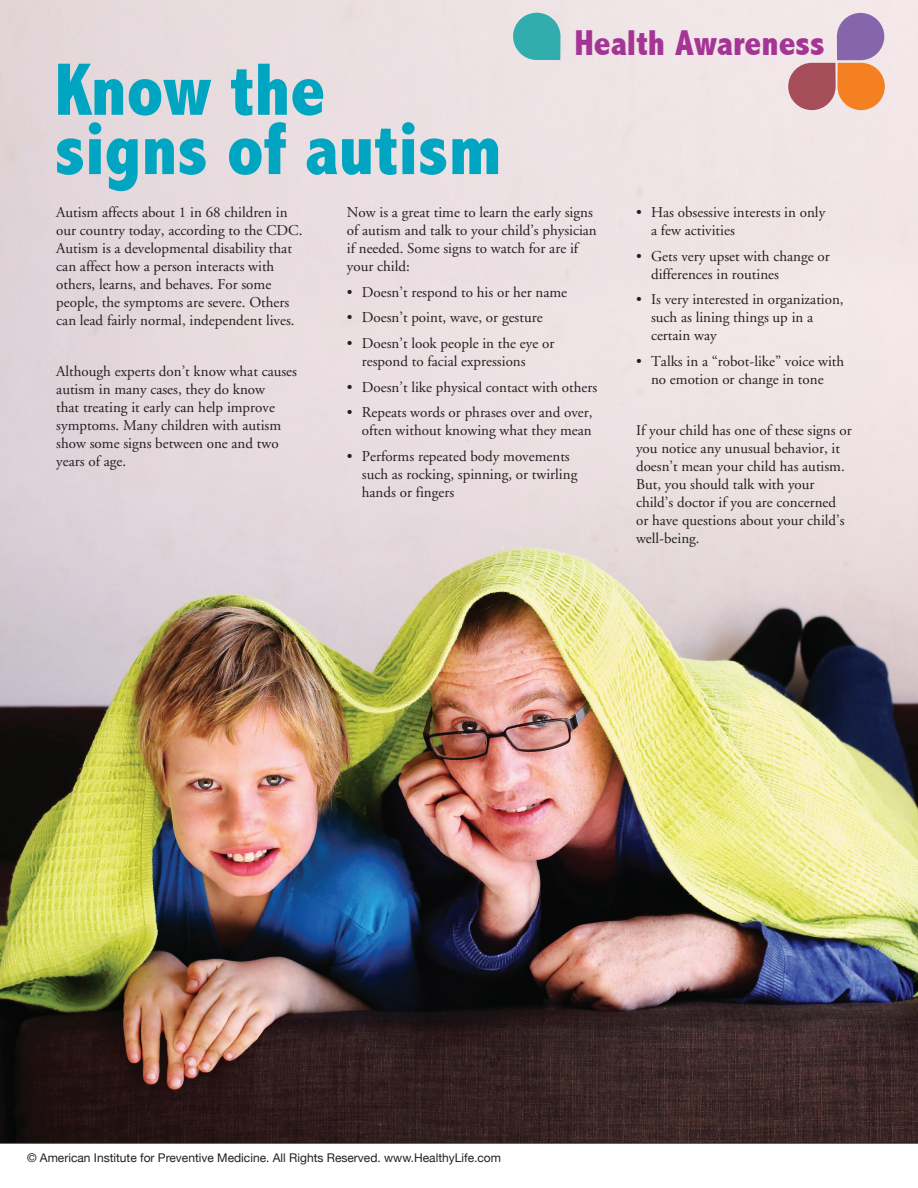
<style>
.page{position:relative;width:918px;height:1188px;background:#fff}
.page>*{position:absolute;margin:0;border:0;box-sizing:border-box;transform-origin:0 0}
.t1{font:800 condensed 75px "Abadi";color:#00a5c1}
.t2{font:800 condensed 36px "Abadi";color:#a53594}
.t3{font:15px/18px "Adobe Garamond";color:#231f20}
.t4{font:12px "Helvetica Neue";color:#231f20}
</style>
<div class="page">
<img style="left:0;top:1px;width:918px;height:1142px">
<svg style="left:788px;top:13px;width:97px;height:97px;background:#cd9998"></svg>
<svg style="left:513px;top:13px;width:47px;height:47px;background:#4fb5b6"></svg>
<hr style="left:0;top:0;width:918px;height:1px;background:#e6e7e9">
<hr style="left:0;top:1143px;width:918px;height:1px;background:#231f20">
<p class="t1" style="left:55px;top:46px;width:272px">Know the</p>
<p class="t1" style="left:55px;top:106px;width:448px">signs of autism</p>
<p class="t2" style="left:574px;top:22px;width:252px">Health Awareness</p>
<p class="t3" style="left:56px;top:204px;width:248px">Autism affects about 1 in 68 children in our country today, according to the CDC.<br>Autism is a developmental disability that can affect how a person interacts with others, learns, and behaves. For some people, the symptoms are severe. Others can lead fairly normal, independent lives.</p>
<p class="t3" style="left:56px;top:363px;width:242px">Although experts don’t know what causes autism in many cases, they do know<br>that treating it early can help improve symptoms. Many children with autism show some signs between one and two years of age.</p>
<p class="t3" style="left:347px;top:204px;width:252px">Now is a great time to learn the early signs of autism and talk to your child’s physician if needed. Some signs to watch for are if your child:</p>
<p class="t3" style="left:347px;top:284px;width:222px">• Doesn’t respond to his or her name</p>
<p class="t3" style="left:347px;top:309px;width:197px">• Doesn’t point, wave, or gesture</p>
<p class="t3" style="left:362px;top:335px;width:194px;text-indent:-15px">• Doesn’t look people in the eye or respond to facial expressions</p>
<p class="t3" style="left:347px;top:378px;width:252px">• Doesn’t like physical contact with others</p>
<p class="t3" style="left:347px;top:404px;width:247px;text-align:right">• Repeats words or phrases over and over, often without knowing what they mean</p>
<p class="t3" style="left:362px;top:447px;width:217px;text-indent:-15px">• Performs repeated body movements such as rocking, spinning, or twirling hands or fingers</p>
<p class="t3" style="left:651px;top:204px;width:176px;text-indent:-15px">• Has obsessive interests in only a few activities</p>
<p class="t3" style="left:651px;top:248px;width:180px;text-indent:-15px">• Gets very upset with change or differences in routines</p>
<p class="t3" style="left:651px;top:291px;width:194px;text-indent:-15px">• Is very interested in organization, such as lining things up in a certain way</p>
<p class="t3" style="left:636px;top:353px;width:210px;text-align:center">• Talks in a “robot-like” voice with no emotion or change in tone</p>
<p class="t3" style="left:636px;top:422px;width:217px">If your child has one of these signs or you notice any unusual behavior, it doesn’t mean your child has autism.<br>But, you should talk with your child’s doctor if you are concerned or have questions about your child’s well-being.</p>
<p class="t4" style="left:27px;top:1150px;width:476px">© American Institute for Preventive Medicine. All Rights Reserved. www.HealthyLife.com</p>
</div>
